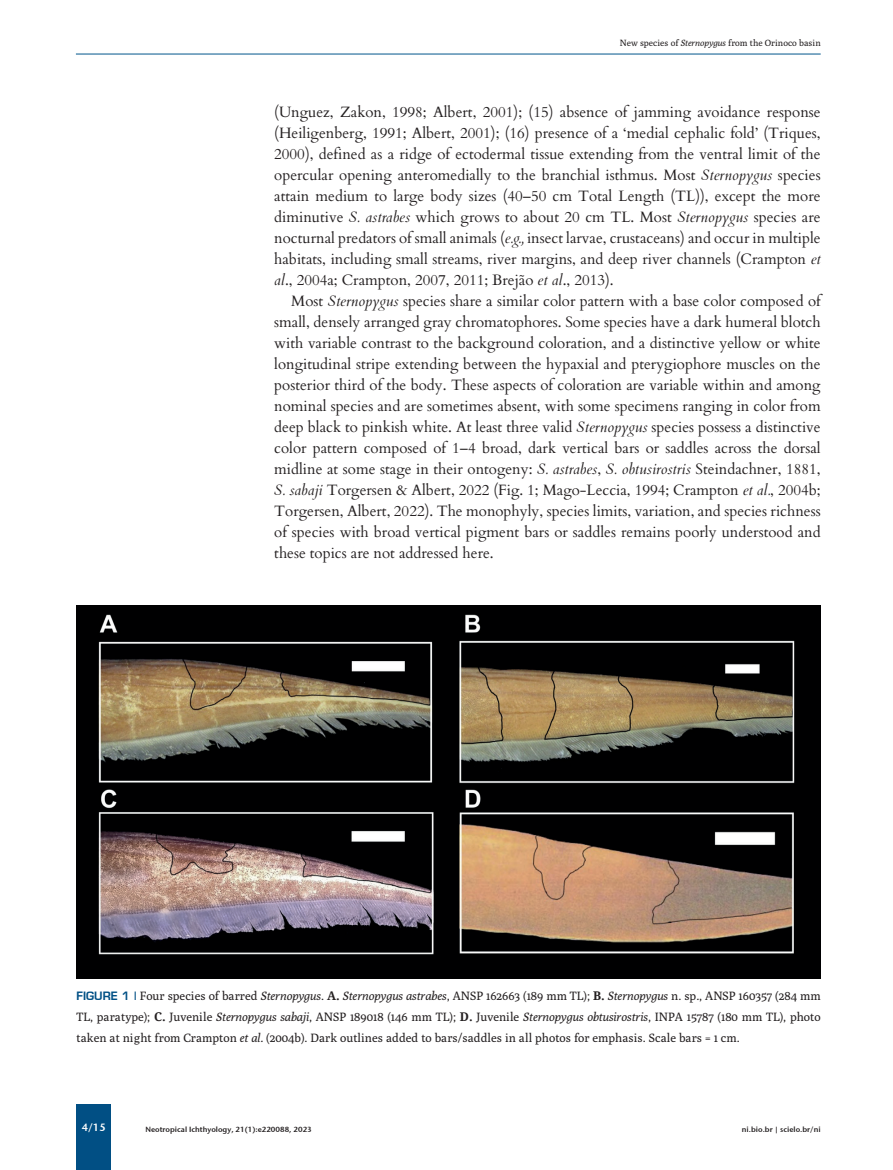
<style>
.page{position:relative;width:893px;height:1170px;background:#fff}
.page>*{position:absolute;margin:0;border:0;box-sizing:border-box;transform-origin:0 0}
.t1{font:15px/21px "Cardo";color:#231f20;text-align:justify}
.t2{font:12px/21px "Poly";color:#231f20;text-align:justify}
.t3{font:10.5px "Stone Sans Sem ITCTT Semi";color:#fff}
.t4{font:9px "Poly";color:#231f20}
.t5{font:7.5px "Stone Sans Sem ITCTT Semi";color:#231f20}
.s1{font-style:italic}
.s2{font-family:"Eugenio Medium Normal";color:#015085}
.s3{font-family:"Droid Serif";font-weight:700}
</style>
<div class="page">
<div style="left:77px;top:1104px;width:34px;height:65px;background:#014f84"></div>
<hr style="left:76px;top:54px;width:745px;height:1px;background:#01558c">
<img style="left:77px;top:605px;width:744px;height:373px">
<p class="t4" style="left:620px;top:38px;width:202px">New species of <span class="s1">Sternopygus</span> from the Orinoco basin</p>
<p class="t1" style="left:274px;top:101px;width:548px">(Unguez, Zakon, 1998; Albert, 2001); (15) absence of jamming avoidance response (Heiligenberg, 1991; Albert, 2001); (16) presence of a ‘medial cephalic fold’ (Triques, 2000), defined as a ridge of ectodermal tissue extending from the ventral limit of the opercular opening anteromedially to the branchial isthmus. Most <span class="s1">Sternopygus</span> species attain medium to large body sizes (40–50 cm Total Length (TL)), except the more diminutive <span class="s1">S. astrabes</span> which grows to about 20 cm TL. Most <span class="s1">Sternopygus</span> species are nocturnal predators of small animals (<span class="s1">e.g.,</span> insect larvae, crustaceans) and occur in multiple habitats, including small streams, river margins, and deep river channels (Crampton <span class="s1">et al</span>., 2004a; Crampton, 2007, 2011; Brejão <span class="s1">et al</span>., 2013).</p>
<p class="t1" style="left:274px;top:290px;width:548px;text-indent:17px">Most <span class="s1">Sternopygus</span> species share a similar color pattern with a base color composed of small, densely arranged gray chromatophores. Some species have a dark humeral blotch with variable contrast to the background coloration, and a distinctive yellow or white longitudinal stripe extending between the hypaxial and pterygiophore muscles on the posterior third of the body. These aspects of coloration are variable within and among nominal species and are sometimes absent, with some specimens ranging in color from deep black to pinkish white. At least three valid <span class="s1">Sternopygus</span> species possess a distinctive color pattern composed of 1–4 broad, dark vertical bars or saddles across the dorsal midline at some stage in their ontogeny: <span class="s1">S. astrabes</span>, <span class="s1">S. obtusirostris</span> Steindachner, 1881, <span class="s1">S. sabaji</span> Torgersen &amp; Albert, 2022 (Fig. 1; Mago-Leccia, 1994; Crampton <span class="s1">et al.</span>, 2004b; Torgersen, Albert, 2022). The monophyly, species limits, variation, and species richness of species with broad vertical pigment bars or saddles remains poorly understood and these topics are not addressed here.</p>
<p class="t2" style="left:77px;top:984px;width:746px"><span class="s2">FIGURE 1 |</span> Four species of barred <span class="s1">Sternopygus</span>. <span class="s3">A.</span> <span class="s1">Sternopygus astrabes</span>, ANSP 162663 (189 mm TL); <span class="s3">B.</span> <span class="s1">Sternopygus</span> n. sp<span class="s1">.</span>, ANSP 160357 (284 mm TL, paratype); <span class="s3">C.</span> Juvenile <span class="s1">Sternopygus sabaji</span>, ANSP 189018 (146 mm TL); <span class="s3">D.</span> Juvenile <span class="s1">Sternopygus obtusirostris</span>, INPA 15787 (180 mm TL), photo taken at night from Crampton <span class="s1">et al.</span> (2004b). Dark outlines added to bars/saddles in all photos for emphasis. Scale bars = 1 cm.</p>
<p class="t3" style="left:82px;top:1118px;width:25px">4/15</p>
<p class="t5" style="left:145px;top:1122px;width:168px">Neotropical Ichthyology, 21(1):e220088, 2023</p>
<p class="t5" style="left:742px;top:1122px;width:80px">ni.bio.br | scielo.br/ni</p>
</div>
